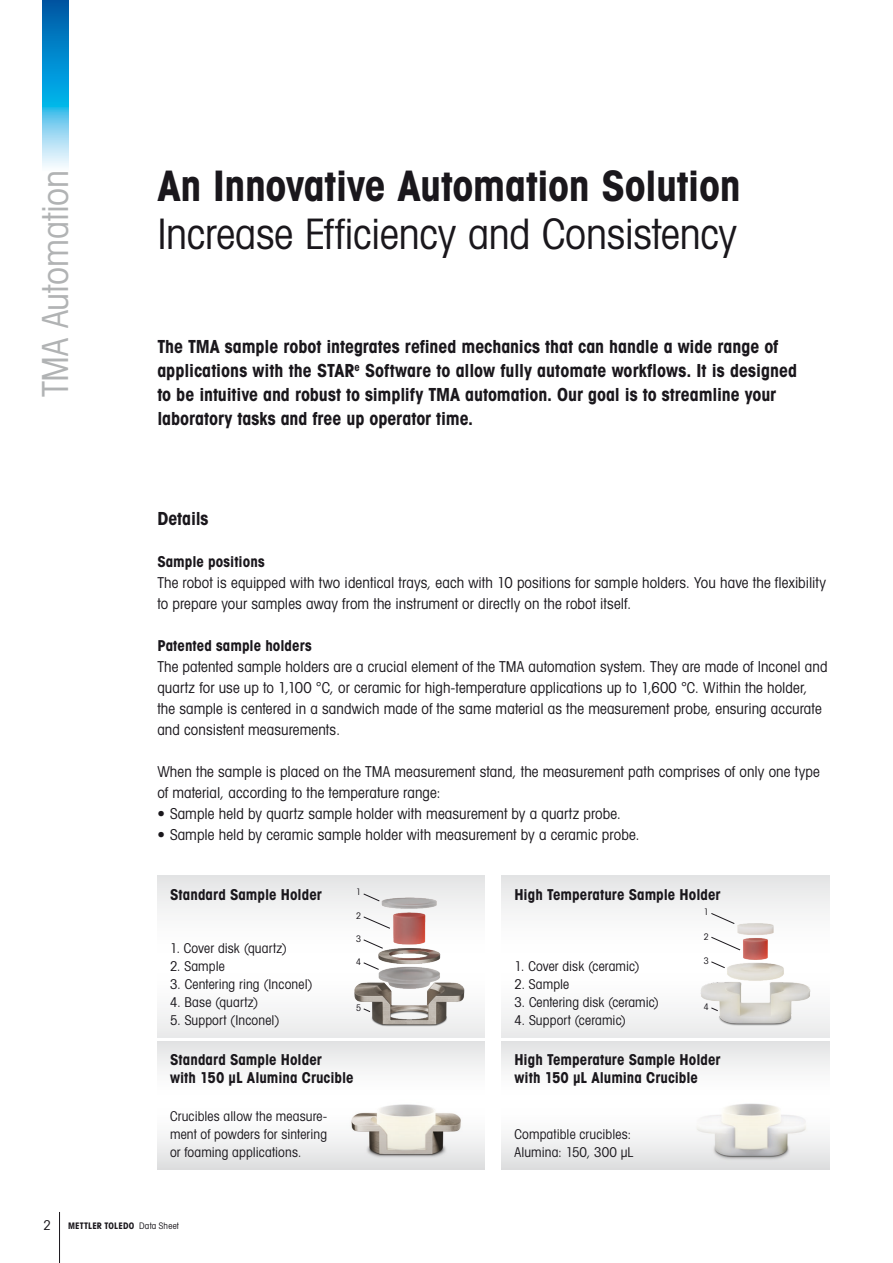
<style>
.page{position:relative;width:893px;height:1263px;background:#fff}
.page>*{position:absolute;margin:0;border:0;box-sizing:border-box;transform-origin:0 0}
.E_Titel1_28_32_Bold{font:42px "Avant Gardefor MT Bk";letter-spacing:-.005em;color:#1a171c}
.E_Titel1_28_32_Bold-2{font:42px "Avant Gardefor MT Bd";letter-spacing:-.01em;color:#1a171c}
.Vertical_Text_24_36{font:36px "Avant Gardefor MT Bk";letter-spacing:-.005em;color:#b1b3b4}
.E_Running_Text_book_Tab_3mm_10_14pt{font:18px/24px "Avant Gardefor MT Bd";color:#1a171c}
.E_Running_Text_book_Tab_3mm_10_14pt-2{font:15px/21px "Avant Gardefor MT Bk";letter-spacing:.005em;color:#1a171c}
.E_Running_Text_book_Tab_3mm_10_14pt-3{font:15px/18px "Avant Gardefor MT Bd";color:#1a171c}
.Titel_4_Book_10_13_pt{font:13.5px/18px "Avant Gardefor MT Bk";letter-spacing:.01em;color:#1a171c;text-align:justify}
.t1{font:9px "Avant Gardefor MT Bd";letter-spacing:.015em;color:#1a171c}
.Titel_4_Book_10_13_pt-2{font:9px "Avant Gardefor MT Bk";color:#1a171c}
.s1{font-family:"Avant Gardefor MT Bk"}
</style>
<div class="page">
<hr style="left:59px;top:1212px;width:1px;height:51px;background:#1a171c">
<svg style="left:43px;top:0;width:25px;height:167px;background:#38a4d9"></svg>
<svg style="left:157px;top:876px;width:328px;height:161px"></svg>
<img style="left:350px;top:893px;width:119px;height:138px">
<svg style="left:363px;top:916px;width:27px;height:13px"></svg>
<svg style="left:363px;top:893px;width:17px;height:8px"></svg>
<svg style="left:363px;top:939px;width:20px;height:10px"></svg>
<svg style="left:363px;top:962px;width:16px;height:8px"></svg>
<svg style="left:363px;top:1008px;width:7px;height:4px"></svg>
<svg style="left:502px;top:876px;width:327px;height:161px"></svg>
<img style="left:697px;top:916px;width:117px;height:115px">
<svg style="left:711px;top:913px;width:24px;height:11px"></svg>
<svg style="left:711px;top:937px;width:29px;height:13px"></svg>
<svg style="left:711px;top:961px;width:14px;height:7px"></svg>
<svg style="left:711px;top:1007px;width:7px;height:4px"></svg>
<svg style="left:502px;top:1042px;width:327px;height:127px"></svg>
<img style="left:686px;top:1094px;width:129px;height:71px">
<svg style="left:157px;top:1042px;width:328px;height:127px"></svg>
<img style="left:341px;top:1094px;width:130px;height:71px">
<p class="Vertical_Text_24_36" style="left:33px;top:397px;width:229px;rotate:-90deg">TMA Automation</p>
<p class="E_Titel1_28_32_Bold-2" style="left:157px;top:158px;width:585px">An Innovative Automation Solution</p>
<p class="E_Titel1_28_32_Bold" style="left:157px;top:207px;width:581px">Increase Efficiency and Consistency</p>
<p class="E_Running_Text_book_Tab_3mm_10_14pt" style="left:157px;top:334px;width:641px">The TMA sample robot integrates refined mechanics that can handle a wide range of applications with the STAR<sup>e</sup> Software to allow fully automate workflows. It is designed to be intuitive and robust to simplify TMA automation. Our goal is to streamline your laboratory tasks and free up operator time.</p>
<p class="E_Running_Text_book_Tab_3mm_10_14pt" style="left:157px;top:506px;width:53px">Details</p>
<p class="E_Running_Text_book_Tab_3mm_10_14pt-3" style="left:157px;top:552px;width:109px">Sample positions</p>
<p class="E_Running_Text_book_Tab_3mm_10_14pt-2" style="left:157px;top:571px;width:670px">The robot is equipped with two identical trays, each with 10 positions for sample holders. You have the flexibility to prepare your samples away from the instrument or directly on the robot itself.</p>
<p class="E_Running_Text_book_Tab_3mm_10_14pt-3" style="left:157px;top:636px;width:156px">Patented sample holders</p>
<p class="E_Running_Text_book_Tab_3mm_10_14pt-2" style="left:157px;top:655px;width:672px">The patented sample holders are a crucial element of the TMA automation system. They are made of Inconel and quartz for use up to 1,100 °C, or ceramic for high-temperature applications up to 1,600 °C. Within the holder, the sample is centered in a sandwich made of the same material as the measurement probe, ensuring accurate and consistent measurements.</p>
<p class="E_Running_Text_book_Tab_3mm_10_14pt-2" style="left:157px;top:760px;width:664px">When the sample is placed on the TMA measurement stand, the measurement path comprises of only one type of material, according to the temperature range:</p>
<p class="E_Running_Text_book_Tab_3mm_10_14pt-2" style="left:157px;top:802px;width:465px">• Sample held by quartz sample holder with measurement by a quartz probe.</p>
<p class="E_Running_Text_book_Tab_3mm_10_14pt-2" style="left:157px;top:823px;width:484px">• Sample held by ceramic sample holder with measurement by a ceramic probe.</p>
<p class="E_Running_Text_book_Tab_3mm_10_14pt-3" style="left:170px;top:885px;width:153px">Standard Sample Holder</p>
<p class="Titel_4_Book_10_13_pt" style="left:170px;top:939px;width:118px">1. Cover disk (quartz)</p>
<p class="Titel_4_Book_10_13_pt" style="left:170px;top:957px;width:56px">2. Sample</p>
<p class="Titel_4_Book_10_13_pt" style="left:170px;top:975px;width:144px">3. Centering ring (Inconel)</p>
<p class="Titel_4_Book_10_13_pt" style="left:170px;top:993px;width:90px">4. Base (quartz)</p>
<p class="Titel_4_Book_10_13_pt" style="left:170px;top:1011px;width:111px">5. Support (Inconel)</p>
<p class="Titel_4_Book_10_13_pt-2" style="left:356px;top:887px;width:7px">1</p>
<p class="Titel_4_Book_10_13_pt-2" style="left:356px;top:910px;width:7px">2</p>
<p class="Titel_4_Book_10_13_pt-2" style="left:356px;top:956px;width:7px">4</p>
<p class="Titel_4_Book_10_13_pt-2" style="left:356px;top:933px;width:7px">3</p>
<p class="Titel_4_Book_10_13_pt-2" style="left:356px;top:1002px;width:7px">5</p>
<p class="E_Running_Text_book_Tab_3mm_10_14pt-3" style="left:170px;top:1051px;width:185px">Standard Sample Holder<br>with 150 µL Alumina Crucible</p>
<p class="Titel_4_Book_10_13_pt" style="left:170px;top:1106px;width:159px">Crucibles allow the measure&shy;ment of powders for sintering or foaming applications.</p>
<p class="Titel_4_Book_10_13_pt" style="left:44px;top:1216px;width:9px">2</p>
<p class="t1" style="left:68px;top:1219px;width:112px">METTLER TOLEDO <span class="s1">Data Sheet</span></p>
<p class="E_Running_Text_book_Tab_3mm_10_14pt-3" style="left:514px;top:885px;width:208px">High Temperature Sample Holder</p>
<p class="Titel_4_Book_10_13_pt" style="left:514px;top:957px;width:127px">1. Cover disk (ceramic)</p>
<p class="Titel_4_Book_10_13_pt" style="left:514px;top:975px;width:56px">2. Sample</p>
<p class="Titel_4_Book_10_13_pt" style="left:514px;top:993px;width:146px">3. Centering disk (ceramic)</p>
<p class="Titel_4_Book_10_13_pt" style="left:514px;top:1011px;width:113px">4. Support (ceramic)</p>
<p class="Titel_4_Book_10_13_pt-2" style="left:704px;top:906px;width:7px">1</p>
<p class="Titel_4_Book_10_13_pt-2" style="left:704px;top:931px;width:7px">2</p>
<p class="Titel_4_Book_10_13_pt-2" style="left:704px;top:955px;width:7px">3</p>
<p class="Titel_4_Book_10_13_pt-2" style="left:704px;top:1001px;width:7px">4</p>
<p class="E_Running_Text_book_Tab_3mm_10_14pt-3" style="left:514px;top:1051px;width:208px">High Temperature Sample Holder with 150 µL Alumina Crucible</p>
<p class="Titel_4_Book_10_13_pt" style="left:514px;top:1124px;width:118px">Compatible crucibles:</p>
<p class="Titel_4_Book_10_13_pt" style="left:514px;top:1142px;width:120px">Alumina: 150, 300 μL</p>
</div>
